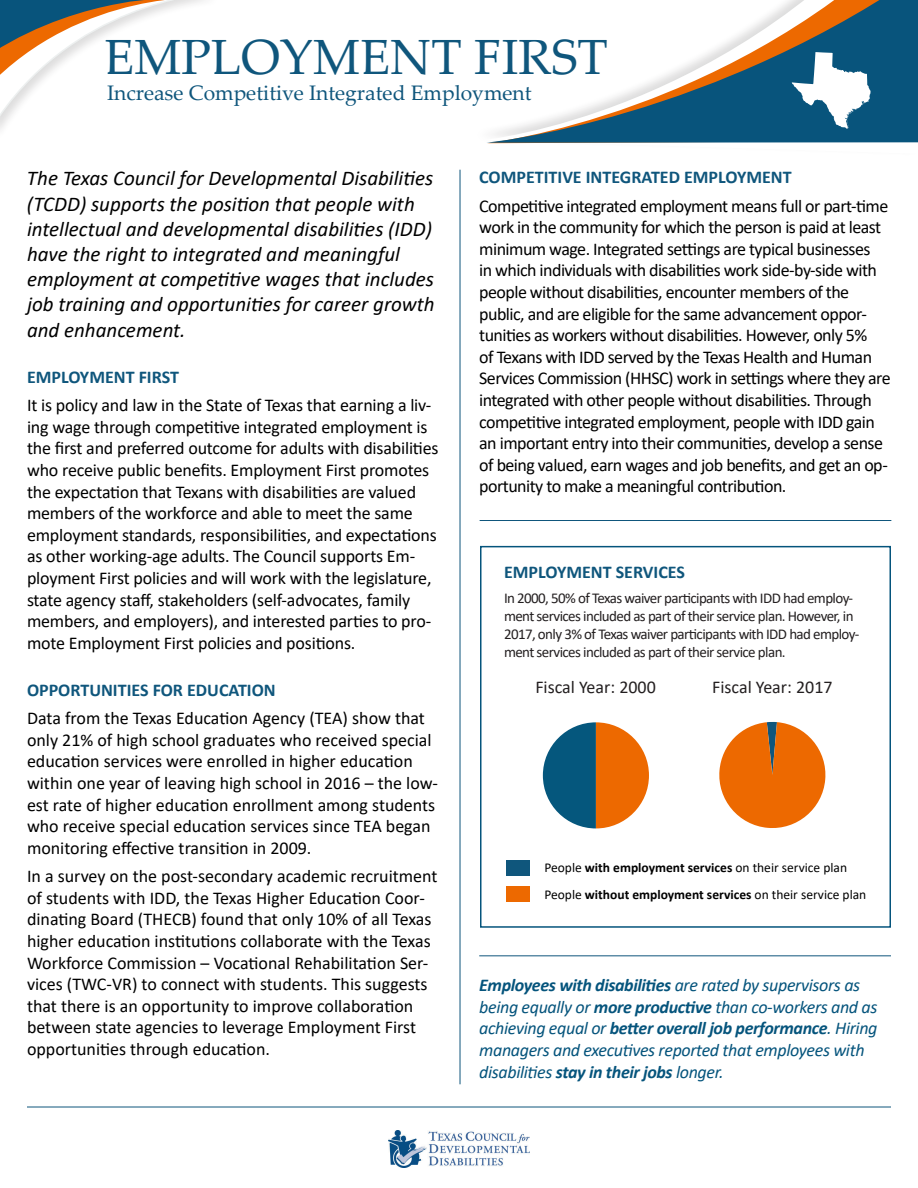
<style>
.page{position:relative;width:918px;height:1188px;background:#fff}
.page>*{position:absolute;margin:0;border:0;box-sizing:border-box;transform-origin:0 0}
.t1{font:49.5px "Palatino Linotype";color:#0f567c}
.t2{font:italic 21px/25.2px "Calibri";color:#000}
.t3{font:21px "Palatino Linotype";color:#0f567c}
.t4{font:18px/21.6px "Calibri";letter-spacing:-.01em;color:#000}
.t5{font:18px/21.6px "Calibri";letter-spacing:-.03em;color:#000}
.t6{font:italic 18px/21.6px "Calibri";letter-spacing:-.02em;color:#05547c}
.t7{font:700 18px "Calibri";color:#0f567c}
.t8{font:18px "Calibri";color:#231f20}
.t9{font:15px/18px "Calibri";letter-spacing:-.04em;color:#231f20}
.t10{font:13.5px/26.4px "Calibri";color:#000}
.s1{font-weight:700}
</style>
<div class="page">
<svg style="left:480px;top:545px;width:411px;height:383px"></svg>
<hr style="left:460px;top:170px;width:1px;height:914px;background:#0f567c">
<hr style="left:27px;top:1107px;width:864px;height:1px;background:#0f567c">
<div style="left:506px;top:860px;width:24px;height:15px;background:#0f567c"></div>
<div style="left:506px;top:887px;width:24px;height:15px;background:#ed6900"></div>
<svg style="left:543px;top:722px;width:106px;height:106px"></svg>
<svg style="left:717px;top:722px;width:111px;height:108px"></svg>
<hr style="left:480px;top:520px;width:411px;height:1px;background:#0f567c">
<hr style="left:479px;top:955px;width:412px;height:1px;background:#0f567c">
<svg style="left:0;top:0;width:204px;height:130px"></svg>
<svg style="left:487px;top:0;width:431px;height:143px"></svg>
<svg style="left:792px;top:52px;width:79px;height:77px"></svg>
<img style="left:389px;top:1130px;width:140px;height:38px">
<h1 class="t1" style="left:104px;top:22px;width:505px">EMPLOYMENT FIRST</h1>
<p class="t3" style="left:107px;top:78px;width:426px">Increase Competitive Integrated Employment</p>
<p class="t2" style="left:27px;top:165px;width:409px">The Texas Council for Developmental Disabilities (TCDD) supports the position that people with intellectual and developmental disabilities (IDD) have the right to integrated and meaningful employment at competitive wages that includes job training and opportunities for career growth and enhancement.</p>
<p class="t7" style="left:27px;top:364px;width:153px">EMPLOYMENT FIRST</p>
<p class="t4" style="left:27px;top:394px;width:413px">It is policy and law in the State of Texas that earning a liv&shy;ing wage through competitive integrated employment is the first and preferred outcome for adults with disabilities who receive public benefits. Employment First promotes the expectation that Texans with disabilities are valued members of the workforce and able to meet the same employment standards, responsibilities, and expectations as other working-age adults. The Council supports Em&shy;ployment First policies and will work with the legislature, state agency staff, stakeholders (self-advocates, family members, and employers), and interested parties to pro&shy;mote Employment First policies and positions.</p>
<p class="t7" style="left:27px;top:677px;width:250px">OPPORTUNITIES FOR EDUCATION</p>
<p class="t4" style="left:27px;top:707px;width:412px">Data from the Texas Education Agency (TEA) show that only 21% of high school graduates who received special education services were enrolled in higher education within one year of leaving high school in 2016 – the low&shy;est rate of higher education enrollment among students who receive special education services since TEA began monitoring effective transition in 2009.</p>
<p class="t4" style="left:27px;top:865px;width:412px">In a survey on the post-secondary academic recruitment of students with IDD, the Texas Higher Education Coor&shy;dinating Board (THECB) found that only 10% of all Texas higher education institutions collaborate with the Texas Workforce Commission – Vocational Rehabilitation Ser&shy;vices (TWC-VR) to connect with students. This suggests that there is an opportunity to improve collaboration between state agencies to leverage Employment First opportunities through education.</p>
<p class="t7" style="left:479px;top:164px;width:314px">COMPETITIVE INTEGRATED EMPLOYMENT</p>
<p class="t5" style="left:479px;top:194px;width:413px">Competitive integrated employment means full or part-time work in the community for which the person is paid at least minimum wage. Integrated settings are typical businesses<br>in which individuals with disabilities work side-by-side with people without disabilities, encounter members of the public, and are eligible for the same advancement oppor&shy;tunities as workers without disabilities. However, only 5%<br>of Texans with IDD served by the Texas Health and Human Services Commission (HHSC) work in settings where they are integrated with other people without disabilities. Through competitive integrated employment, people with IDD gain an important entry into their communities, develop a sense of being valued, earn wages and job benefits, and get an op&shy;portunity to make a meaningful contribution.</p>
<p class="t7" style="left:504px;top:559px;width:182px">EMPLOYMENT SERVICES</p>
<p class="t9" style="left:504px;top:588px;width:357px">In 2000, 50% of Texas waiver participants with IDD had employ&shy;ment services included as part of their service plan. However, in 2017, only 3% of Texas waiver participants with IDD had employ&shy;ment services included as part of their service plan.</p>
<p class="t8" style="left:535px;top:675px;width:122px">Fiscal Year: 2000</p>
<p class="t8" style="left:712px;top:675px;width:122px">Fiscal Year: 2017</p>
<p class="t10" style="left:544px;top:854px;width:323px">People <span class="s1">with employment services</span> on their service plan<br>People <span class="s1">without employment services</span> on their service plan</p>
<p class="t6" style="left:479px;top:974px;width:400px"><span class="s1">Employees with disabilities</span> are rated by supervisors as being equally or <span class="s1">more productive</span> than co-workers and as achieving equal or <span class="s1">better overall job performance</span>. Hiring managers and executives reported that employees with disabilities <span class="s1">stay in their jobs</span> longer.</p>
</div>
